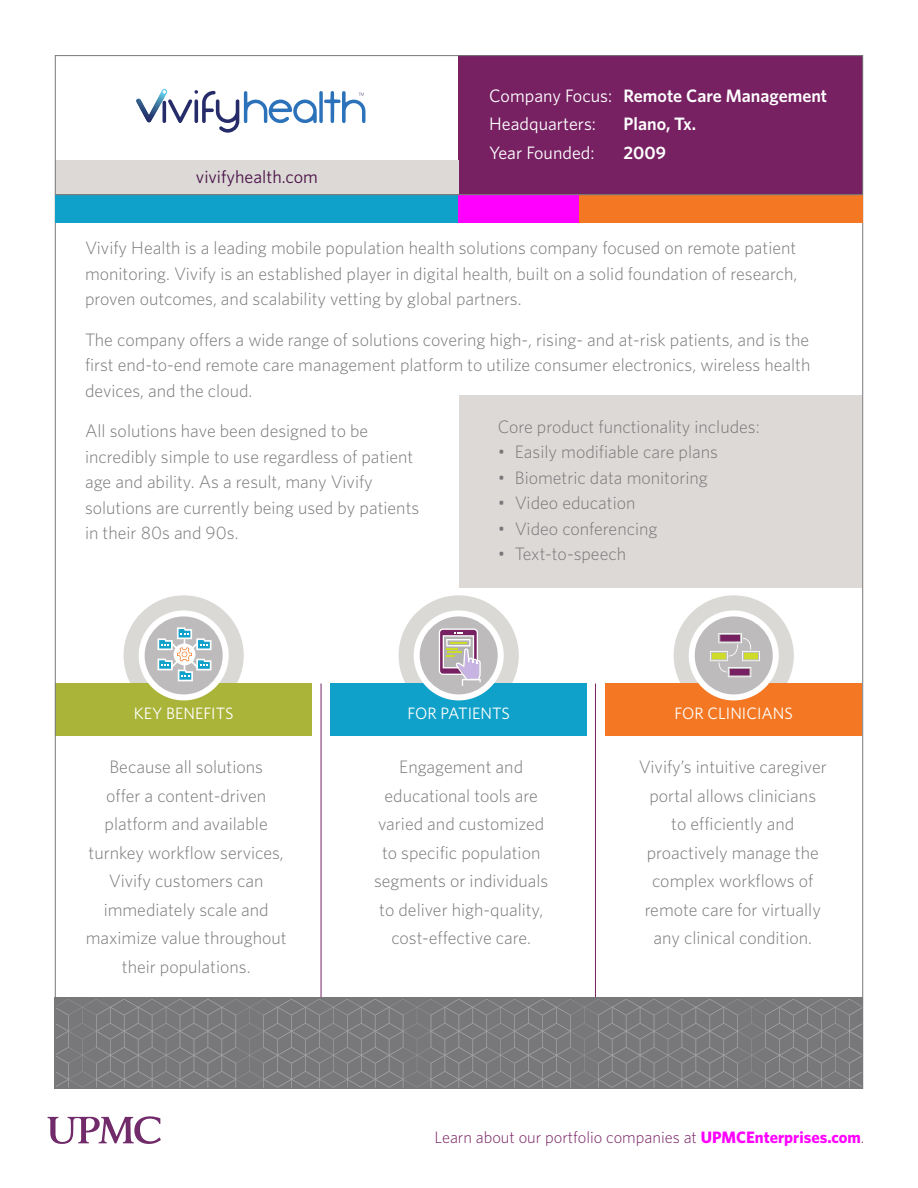
<style>
.page{position:relative;width:918px;height:1188px;background:#fff}
.page>*{position:absolute;margin:0;border:0;box-sizing:border-box;transform-origin:0 0}
.t1{font:300 18px/28.5px "Whitney";color:#78777a;text-align:center}
.t2{font:18px/28.5px "Whitney";color:#fff}
.t3{font:18px "Whitney";color:#4c144a}
.t4{font:600 18px "Whitney";color:#fff}
.t5{font:300 16.5px "Whitney";color:#772162}
.t6{font:16.5px "Whitney";color:#fff}
.s1{font-weight:600}
.s2{font-weight:700;color:#f0f}
</style>
<div class="page">
<div style="left:55px;top:997px;width:808px;height:91px;background:#78777a"></div>
<div style="left:460px;top:395px;width:402px;height:193px;background:#dcd9d6"></div>
<div style="left:459px;top:56px;width:404px;height:139px;background:#772162"></div>
<svg style="left:136px;top:89px;width:229px;height:44px"></svg>
<svg style="left:48px;top:1116px;width:113px;height:28px"></svg>
<div style="left:55px;top:684px;width:257px;height:52px;background:#a9b438"></div>
<div style="left:330px;top:684px;width:257px;height:52px;background:#10a1ca"></div>
<div style="left:605px;top:684px;width:257px;height:52px;background:#f47823"></div>
<hr style="left:321px;top:684px;width:1px;height:313px;background:#772162">
<hr style="left:595px;top:684px;width:1px;height:313px;background:#772162">
<svg style="left:674px;top:595px;width:120px;height:106px"></svg>
<svg style="left:399px;top:595px;width:120px;height:106px"></svg>
<svg style="left:124px;top:595px;width:120px;height:106px"></svg>
<svg style="left:57px;top:999px;width:804px;height:88px"></svg>
<div style="left:55px;top:160px;width:404px;height:35px;background:#dcd9d6"></div>
<div style="left:55px;top:195px;width:404px;height:27px;background:#10a1ca"></div>
<div style="left:459px;top:195px;width:120px;height:27px;background:#f0f"></div>
<div style="left:579px;top:195px;width:283px;height:27px;background:#f47823"></div>
<hr style="left:55px;top:194px;width:808px;height:1px;background:#78777a">
<p class="t2" style="left:489px;top:82px;width:339px">Company Focus: <span class="s1">Remote Care Management<br></span>Headquarters:</p>
<p class="t4" style="left:624px;top:116px;width:74px">Plano, Tx.</p>
<p class="t3" style="left:196px;top:169px;width:124px">vivifyhealth.com</p>
<p class="t2" style="left:489px;top:139px;width:107px">Year Founded:</p>
<p class="t4" style="left:624px;top:144px;width:44px">2009</p>
<p class="t1" style="left:85px;top:236px;width:714px;line-height:25.5px;text-align:justify">Vivify Health is a leading mobile population health solutions company focused on remote patient monitoring. Vivify is an established player in digital health, built on a solid foundation of research, proven outcomes, and scalability vetting by global partners.</p>
<p class="t1" style="left:85px;top:328px;width:727px;line-height:25.5px;text-align:justify">The company offers a wide range of solutions covering high-, rising- and at-risk patients, and is the first end-to-end remote care management platform to utilize consumer electronics, wireless health devices, and the cloud.</p>
<p class="t1" style="left:85px;top:419px;width:336px;line-height:25.5px;text-align:left">All solutions have been designed to be incredibly simple to use regardless of patient age and ability. As a result, many Vivify solutions are currently being used by patients in their 80s and 90s.</p>
<p class="t1" style="left:498px;top:413px;width:263px">Core product functionality includes:</p>
<p class="t1" style="left:498px;top:438px;width:222px">• Easily modifiable care plans</p>
<p class="t1" style="left:498px;top:464px;width:212px">• Biometric data monitoring</p>
<p class="t1" style="left:498px;top:490px;width:139px">• Video education</p>
<p class="t1" style="left:498px;top:515px;width:161px">• Video conferencing</p>
<p class="t1" style="left:498px;top:541px;width:130px">• Text-to-speech</p>
<p class="t6" style="left:134px;top:706px;width:101px">KEY BENEFITS</p>
<p class="t6" style="left:408px;top:706px;width:104px">FOR PATIENTS</p>
<p class="t6" style="left:675px;top:706px;width:120px">FOR CLINICIANS</p>
<p class="t1" style="left:86px;top:754px;width:202px">Because all solutions<br>offer a content-driven platform and available turnkey workflow services,<br>Vivify customers can immediately scale and maximize value throughout their populations.</p>
<p class="t1" style="left:374px;top:754px;width:176px">Engagement and educational tools are varied and customized to specific population segments or individuals to deliver high-quality, cost-effective care.</p>
<p class="t1" style="left:639px;top:754px;width:190px">Vivify’s intuitive caregiver portal allows clinicians<br>to efficiently and proactively manage the complex workflows of remote care for virtually any clinical condition.</p>
<p class="t5" style="left:435px;top:1130px;width:431px">Learn about our portfolio companies at <span class="s2">UPMCEnterprises.com</span>.</p>
</div>
